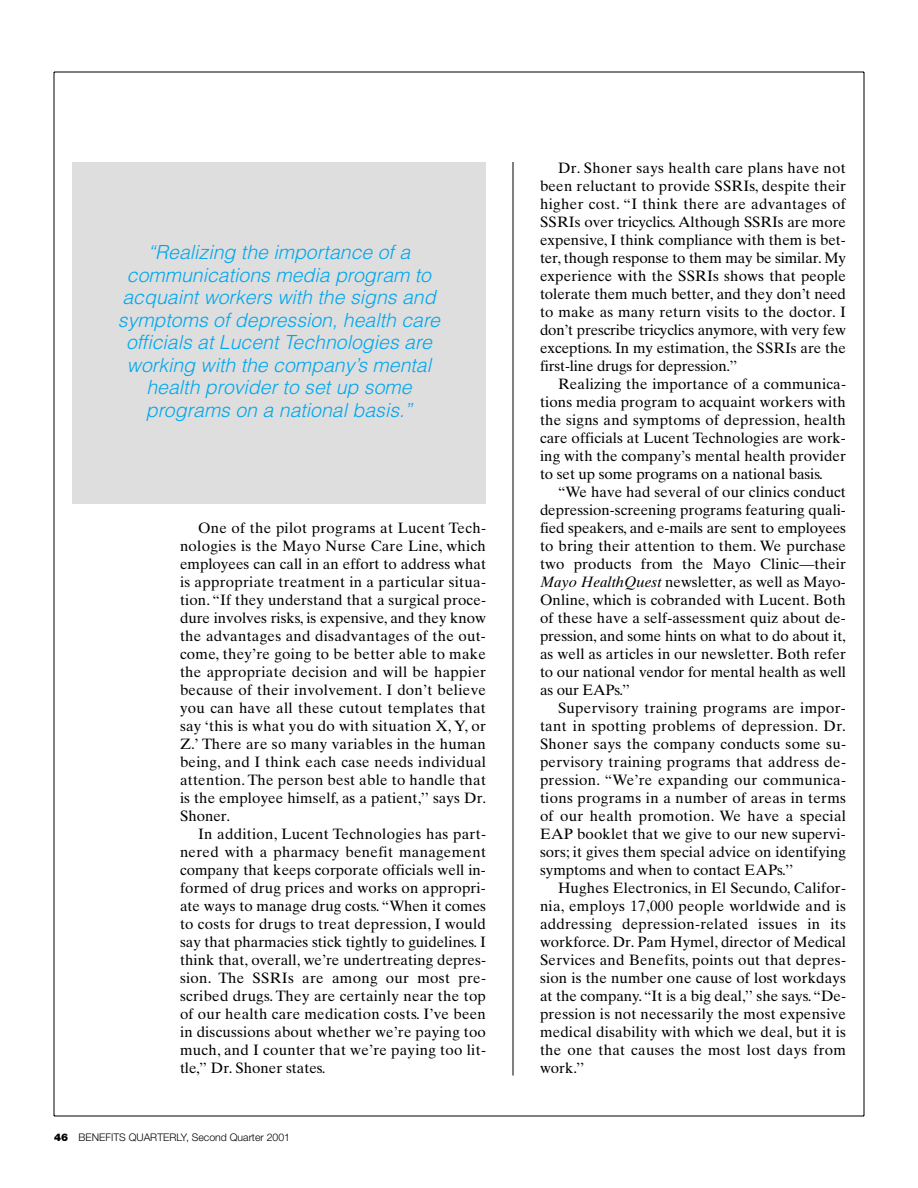
<style>
.page{position:relative;width:918px;height:1188px;background:#fff}
.page>*{position:absolute;margin:0;border:0;box-sizing:border-box;transform-origin:0 0}
.t1{font:italic 300 19.5px/22.5px "Helvetica";color:#00a7ec;text-align:center}
.t2{font:15px/18px "Times Ten";color:#000;text-align:justify}
.t3{font:300 10.5px "Helvetica Neue";color:#000}
.s1{font-weight:900}
.s2{font-style:italic}
</style>
<div class="page">
<hr style="left:513px;top:162px;width:1px;height:914px;background:#000">
<hr style="left:54px;top:72px;width:810px;height:1px;background:#000">
<hr style="left:54px;top:1116px;width:810px;height:1px;background:#000">
<hr style="left:54px;top:72px;width:1px;height:1044px;background:#000">
<hr style="left:864px;top:72px;width:1px;height:1044px;background:#000">
<div style="left:72px;top:162px;width:414px;height:342px;background:#dedede"></div>
<p class="t1" style="left:118px;top:243px;width:324px">“Realizing the importance of a communications media program to acquaint workers with the signs and symptoms of depression, health care officials at Lucent Technologies are working with the company’s mental health provider to set up some programs on a national basis.”</p>
<p class="t2" style="left:180px;top:520px;width:308px;text-indent:18px">One of the pilot programs at Lucent Tech&shy;nologies is the Mayo Nurse Care Line, which employees can call in an effort to address what is appropriate treatment in a particular situa&shy;tion. “If they understand that a surgical proce&shy;dure involves risks, is expensive, and they know the advantages and disadvantages of the out&shy;come, they’re going to be better able to make the appropriate decision and will be happier because of their involvement. I don’t believe you can have all these cutout templates that say ‘this is what you do with situation X, Y, or Z.’ There are so many variables in the human being, and I think each case needs individual attention. The person best able to handle that is the employee himself, as a patient,’’ says Dr.<br>Shoner.</p>
<p class="t2" style="left:180px;top:826px;width:308px;text-indent:18px">In addition, Lucent Technologies has part&shy;nered with a pharmacy benefit management company that keeps corporate officials well in&shy;formed of drug prices and works on appropri&shy;ate ways to manage drug costs. “When it comes to costs for drugs to treat depression, I would say that pharmacies stick tightly to guidelines. I think that, overall, we’re undertreating depres&shy;sion. The SSRIs are among our most pre&shy;scribed drugs. They are certainly near the top of our health care medication costs. I’ve been in discussions about whether we’re paying too much, and I counter that we’re paying too lit&shy;tle,’’ Dr. Shoner states.</p>
<p class="t3" style="left:54px;top:1134px;width:238px"><span class="s1">46</span> BENEFITS QUARTERLY, Second Quarter 2001</p>
<p class="t2" style="left:540px;top:160px;width:308px;text-indent:18px">Dr. Shoner says health care plans have not been reluctant to provide SSRIs, despite their higher cost. “I think there are advantages of SSRIs over tricyclics. Although SSRIs are more expensive, I think compliance with them is bet&shy;ter, though response to them may be similar. My experience with the SSRIs shows that people tolerate them much better, and they don’t need to make as many return visits to the doctor. I don’t prescribe tricyclics anymore, with very few exceptions. In my estimation, the SSRIs are the first-line drugs for depression.’’</p>
<p class="t2" style="left:540px;top:376px;width:308px;text-indent:18px">Realizing the importance of a communica&shy;tions media program to acquaint workers with the signs and symptoms of depression, health care officials at Lucent Technologies are work&shy;ing with the company’s mental health provider to set up some programs on a national basis.</p>
<p class="t2" style="left:540px;top:484px;width:308px;text-indent:18px">“We have had several of our clinics conduct depression-screening programs featuring quali&shy;fied speakers, and e-mails are sent to employees to bring their attention to them. We purchase two products from the Mayo Clinic—their <span class="s2">Mayo HealthQuest</span> newsletter, as well as Mayo-Online, which is cobranded with Lucent. Both of these have a self-assessment quiz about de&shy;pression, and some hints on what to do about it, as well as articles in our newsletter. Both refer to our national vendor for mental health as well as our EAPs.’’</p>
<p class="t2" style="left:540px;top:700px;width:308px;text-indent:18px">Supervisory training programs are impor&shy;tant in spotting problems of depression. Dr.<br>Shoner says the company conducts some su&shy;pervisory training programs that address de&shy;pression. “We’re expanding our communica&shy;tions programs in a number of areas in terms of our health promotion. We have a special EAP booklet that we give to our new supervi&shy;sors; it gives them special advice on identifying symptoms and when to contact EAPs.’’</p>
<p class="t2" style="left:540px;top:880px;width:308px;text-indent:18px">Hughes Electronics, in El Secundo, Califor&shy;nia, employs 17,000 people worldwide and is addressing depression-related issues in its workforce. Dr. Pam Hymel, director of Medical Services and Benefits, points out that depres&shy;sion is the number one cause of lost workdays at the company. “It is a big deal,’’ she says. “De&shy;pression is not necessarily the most expensive medical disability with which we deal, but it is the one that causes the most lost days from work.’’</p>
</div>
